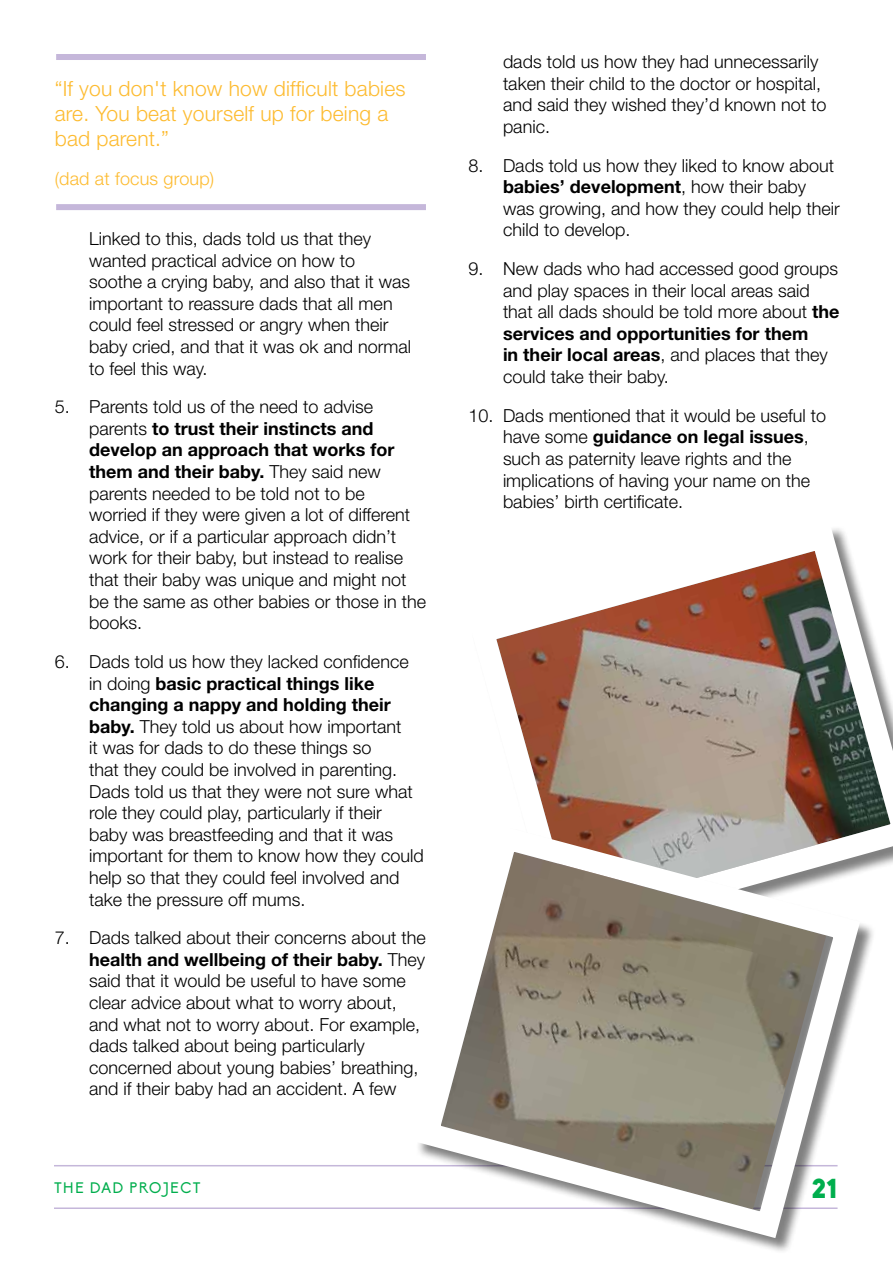
<style>
.page{position:relative;width:893px;height:1263px;background:#fff}
.page>*{position:absolute;margin:0;border:0;box-sizing:border-box;transform-origin:0 0}
.t1{font:900 27px "Biko";color:#00ae4d}
.t2{font:300 21px/25.2px "Helvetica Neue";letter-spacing:.01em;color:#fdbb30}
.t3{font:300 18px/21.6px "Helvetica Neue";color:#000}
.t4{font:300 18px "Helvetica Neue";letter-spacing:.01em;color:#fdbb30}
.t5{font:15px "Biko";letter-spacing:.1em;color:#00ae4d}
.s1{font-weight:700}
</style>
<div class="page">
<div style="left:56px;top:54px;width:370px;height:6px;background:#c5b7da"></div>
<div style="left:56px;top:204px;width:370px;height:6px;background:#c5b7da"></div>
<hr style="left:54px;top:1165px;width:783px;height:1px;background:#c5b7da">
<hr style="left:54px;top:1207px;width:783px;height:2px;background:#c5b7da">
<svg style="left:496px;top:528px;width:397px;height:340px"></svg>
<svg style="left:400px;top:811px;width:473px;height:440px"></svg>
<p class="t2" style="left:55px;top:75px;width:352px">“If you don't know how difficult babies are. You beat yourself up for being a bad parent.”</p>
<p class="t4" style="left:55px;top:167px;width:161px">(dad at focus group)</p>
<p class="t3" style="left:89px;top:227px;width:323px">Linked to this, dads told us that they wanted practical advice on how to soothe a crying baby, and also that it was important to reassure dads that all men could feel stressed or angry when their baby cried, and that it was ok and normal to feel this way.</p>
<p class="t3" style="left:89px;top:396px;width:338px;text-indent:-35px">5. Parents told us of the need to advise parents <span class="s1">to trust their instincts and develop an approach that works for them and their baby.</span> They said new parents needed to be told not to be worried if they were given a lot of different advice, or if a particular approach didn’t work for their baby, but instead to realise that their baby was unique and might not be the same as other babies or those in the books.</p>
<p class="t3" style="left:89px;top:650px;width:336px;text-indent:-35px">6. Dads told us how they lacked confidence in doing <span class="s1">basic practical things like changing a nappy and holding their baby.</span> They told us about how important<br>it was for dads to do these things so<br>that they could be involved in parenting.<br>Dads told us that they were not sure what role they could play, particularly if their baby was breastfeeding and that it was important for them to know how they could help so that they could feel involved and take the pressure off mums.</p>
<p class="t3" style="left:89px;top:926px;width:338px;text-indent:-35px">7. Dads talked about their concerns about the <span class="s1">health and wellbeing of their baby.</span> They said that it would be useful to have some clear advice about what to worry about, and what not to worry about. For example, dads talked about being particularly concerned about young babies’ breathing, and if their baby had an accident. A few</p>
<p class="t3" style="left:503px;top:51px;width:325px">dads told us how they had unnecessarily taken their child to the doctor or hospital, and said they wished they’d known not to panic.</p>
<p class="t3" style="left:503px;top:154px;width:338px;text-indent:-35px">8. Dads told us how they liked to know about <span class="s1">babies’ development</span>, how their baby was growing, and how they could help their child to develop.</p>
<p class="t3" style="left:503px;top:257px;width:338px;text-indent:-35px">9. New dads who had accessed good groups and play spaces in their local areas said that all dads should be told more about <span class="s1">the services and opportunities for them<br>in their local areas</span>, and places that they could take their baby.</p>
<p class="t3" style="left:503px;top:404px;width:325px;text-indent:-35px">10. Dads mentioned that it would be useful to have some <span class="s1">guidance on legal issues</span>, such as paternity leave rights and the implications of having your name on the babies’ birth certificate.</p>
<p class="t5" style="left:54px;top:1180px;width:148px">THE DAD PROJECT</p>
<h1 class="t1" style="left:812px;top:1172px;width:27px">21</h1>
</div>
